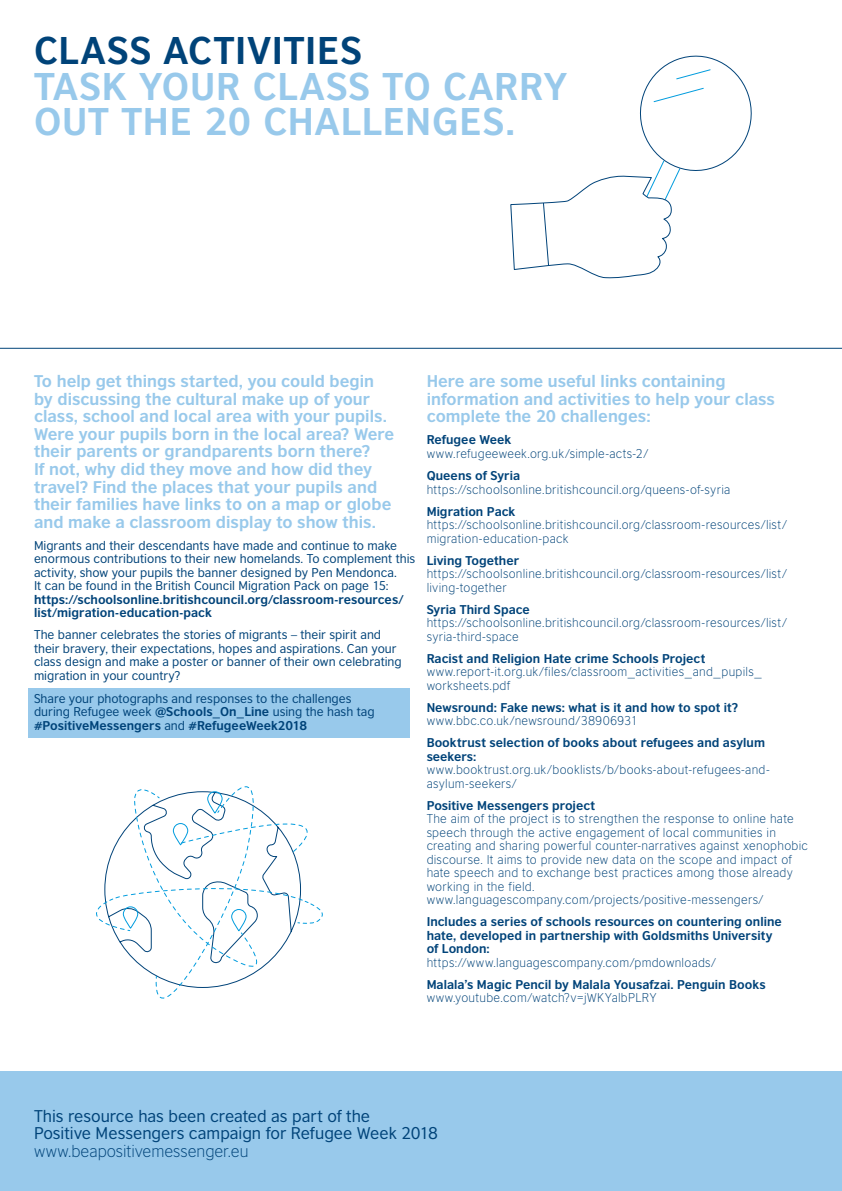
<style>
.page{position:relative;width:842px;height:1191px;background:#fff}
.page>*{position:absolute;margin:0;border:0;box-sizing:border-box;transform-origin:0 0}
.t1{font:700 36.4px/35.6px "British Council Sans";letter-spacing:.02em;color:#98c9eb}
.t2{font:700 36.4px "British Council Sans";letter-spacing:.02em;color:#004379}
.t3{font:700 16px/17.5px "British Council Sans";color:#98c9eb}
.t4{font:16px/17.5px "British Council Sans";color:#004379}
.t5{font:300 16px "British Council Sans";letter-spacing:-.005em;color:#004379}
.t6{font:300 12px/13.5px "British Council Sans";letter-spacing:.02em;color:#004379}
.t7{font:12px/13.5px "British Council Sans";color:#004379}
.t8{font:700 12px/13.5px "British Council Sans";letter-spacing:.005em;color:#004379}
.s1{font-weight:700}
</style>
<div class="page">
<div style="left:0;top:1071px;width:842px;height:120px;background:#98c9eb"></div>
<hr style="left:0;top:348px;width:842px;height:1px;background:#004379">
<svg style="left:96px;top:786px;width:227px;height:213px"></svg>
<svg style="left:510px;top:55px;width:242px;height:224px"></svg>
<div style="left:28px;top:687px;width:382px;height:50px;background:#98c9eb"></div>
<h1 class="t2" style="left:34px;top:28px;width:329px">CLASS ACTIVITIES</h1>
<h1 class="t1" style="left:34px;top:68px;width:535px">TASK YOUR CLASS TO CARRY<br>OUT THE 20 CHALLENGES.</h1>
<p class="t3" style="left:34px;top:372px;width:362px">To help get things started, you could begin by discussing the cultural make up of your class, school and local area with your pupils.<br>Were your pupils born in the local area? Were their parents or grandparents born there?<br>If not, why did they move and how did they travel? Find the places that your pupils and their families have links to on a map or globe and make a classroom display to show this.</p>
<p class="t7" style="left:34px;top:538px;width:383px">Migrants and their descendants have made and continue to make enormous contributions to their new homelands. To complement this activity, show your pupils the banner designed by Pen Mendonca.<br>It can be found in the British Council Migration Pack on page 15:</p>
<p class="t8" style="left:34px;top:592px;width:371px">https://schoolsonline.britishcouncil.org/classroom-resources/ list/migration-education-pack</p>
<p class="t7" style="left:34px;top:628px;width:369px">The banner celebrates the stories of migrants – their spirit and their bravery, their expectations, hopes and aspirations. Can your class design and make a poster or banner of their own celebrating migration in your country?</p>
<p class="t7" style="left:34px;top:691px;width:342px">Share your photographs and responses to the challenges during Refugee week <span class="s1">@Schools_On_Line</span> using the hash tag <span class="s1">#PositiveMessengers</span> and <span class="s1">#RefugeeWeek2018</span></p>
<h2 class="t3" style="left:427px;top:372px;width:350px">Here are some useful links containing information and activities to help your class complete the 20 challenges:</h2>
<p class="t8" style="left:427px;top:433px;width:86px">Refugee Week</p>
<p class="t6" style="left:427px;top:447px;width:223px">www.refugeeweek.org.uk/simple-acts-2/</p>
<p class="t8" style="left:427px;top:468px;width:95px">Queens of Syria</p>
<p class="t6" style="left:427px;top:482px;width:305px">https://schoolsonline.britishcouncil.org/queens-of-syria</p>
<p class="t8" style="left:427px;top:504px;width:90px">Migration Pack</p>
<p class="t6" style="left:427px;top:518px;width:362px">https://schoolsonline.britishcouncil.org/classroom-resources/list/ migration-education-pack</p>
<p class="t8" style="left:427px;top:553px;width:94px">Living Together</p>
<p class="t6" style="left:427px;top:567px;width:362px">https://schoolsonline.britishcouncil.org/classroom-resources/list/ living-together</p>
<p class="t8" style="left:427px;top:602px;width:105px">Syria Third Space</p>
<p class="t6" style="left:427px;top:616px;width:362px">https://schoolsonline.britishcouncil.org/classroom-resources/list/ syria-third-space</p>
<p class="t8" style="left:427px;top:651px;width:280px">Racist and Religion Hate crime Schools Project</p>
<p class="t6" style="left:427px;top:665px;width:336px">www.report-it.org.uk/files/classroom_activities_and_pupils_ worksheets.pdf</p>
<p class="t8" style="left:427px;top:700px;width:313px">Newsround: Fake news: what is it and how to spot it?</p>
<p class="t6" style="left:427px;top:714px;width:213px">www.bbc.co.uk/newsround/38906931</p>
<p class="t8" style="left:427px;top:735px;width:340px">Booktrust selection of books about refugees and asylum seekers:</p>
<p class="t6" style="left:427px;top:763px;width:345px">www.booktrust.org.uk/booklists/b/books-about-refugees-and&shy;asylum-seekers/</p>
<p class="t8" style="left:427px;top:798px;width:170px">Positive Messengers project</p>
<p class="t6" style="left:427px;top:812px;width:383px">The aim of the project is to strengthen the response to online hate speech through the active engagement of local communities in creating and sharing powerful counter-narratives against xenophobic discourse. It aims to provide new data on the scope and impact of hate speech and to exchange best practices among those already working in the field. www.languagescompany.com/projects/positive-messengers/</p>
<p class="t8" style="left:427px;top:914px;width:357px">Includes a series of schools resources on countering online hate, developed in partnership with Goldsmiths University of London:</p>
<p class="t6" style="left:427px;top:955px;width:291px">https://www.languagescompany.com/pmdownloads/</p>
<p class="t8" style="left:427px;top:977px;width:340px">Malala’s Magic Pencil by Malala Yousafzai. Penguin Books</p>
<p class="t6" style="left:427px;top:991px;width:231px">www.youtube.com/watch?v=jWKYalbPLRY</p>
<h2 class="t4" style="left:34px;top:1107px;width:405px">This resource has been created as part of the<br>Positive Messengers campaign for Refugee Week 2018</h2>
<h2 class="t5" style="left:34px;top:1142px;width:216px">www.beapositivemessenger.eu</h2>
</div>
